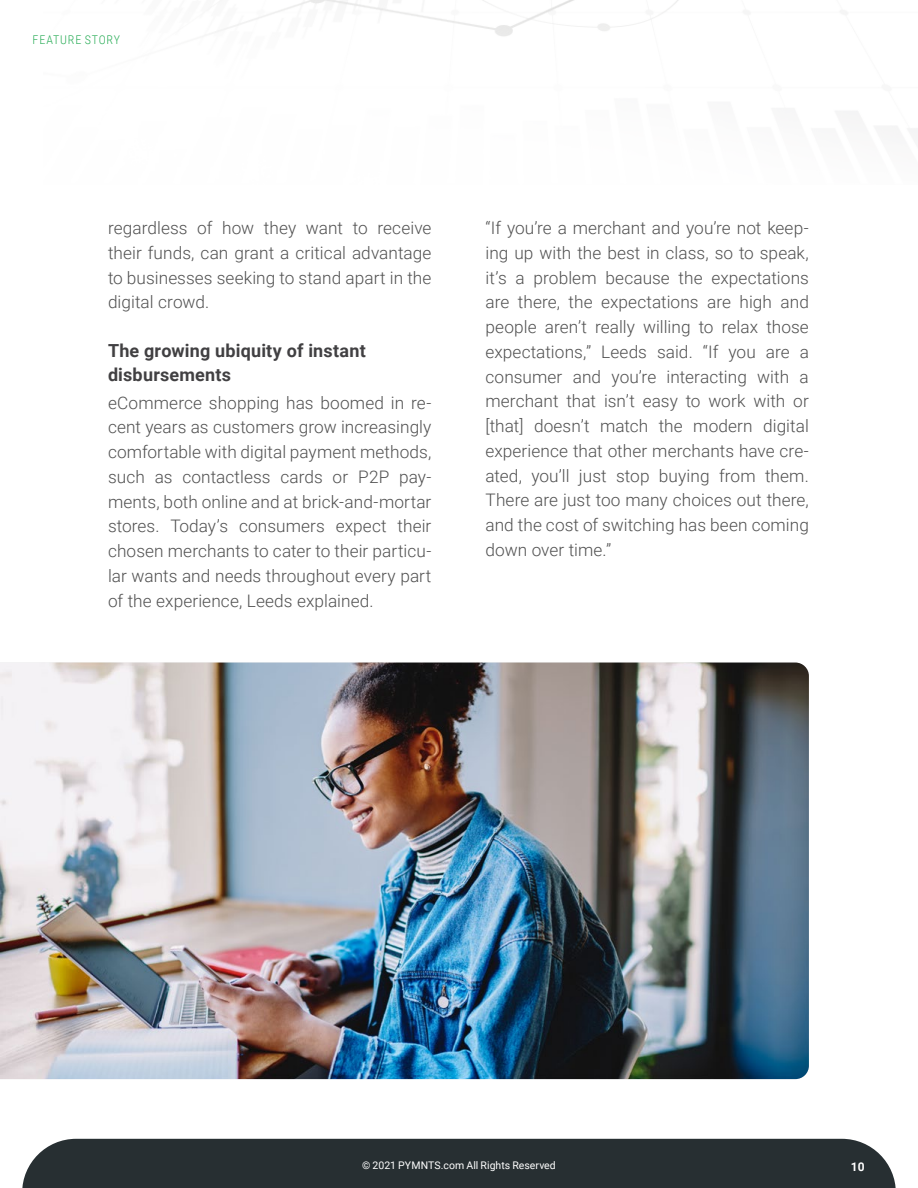
<style>
.page{position:relative;width:918px;height:1188px;background:#fff}
.page>*{position:absolute;margin:0;border:0;box-sizing:border-box;transform-origin:0 0}
.t1{font:700 18px/24px "Roboto";letter-spacing:.01em;color:#414042}
.t2{font:300 17.25px/24.8px "Roboto";letter-spacing:.005em;color:#505050;text-align:justify}
.t3{font:300 12px "Roboto Condensed";letter-spacing:.065em;color:#28ac56}
.t4{font:700 12px "Roboto";color:#fff}
.t5{font:10.5px "Roboto";letter-spacing:.005em;color:#fff}
</style>
<div class="page">
<div style="left:22px;top:1139px;width:874px;height:49px;background:#272f32"></div>
<img style="left:215px;top:0;width:703px;height:136px">
<img style="left:0;top:663px;width:809px;height:416px">
<p class="t3" style="left:33px;top:31px;width:89px">FEATURE STORY</p>
<p class="t2" style="left:108px;top:215px;width:325px">regardless of how they want to receive their funds, can grant a critical advantage to businesses seeking to stand apart in the digital crowd.</p>
<p class="t1" style="left:108px;top:338px;width:259px">The growing ubiquity of instant disbursements</p>
<p class="t2" style="left:108px;top:389px;width:325px">eCommerce shopping has boomed in re&shy;cent years as customers grow increasingly comfortable with digital payment methods, such as contactless cards or P2P pay&shy;ments, both online and at brick-and-mortar stores. Today’s consumers expect their chosen merchants to cater to their particu&shy;lar wants and needs throughout every part of the experience, Leeds explained.</p>
<p class="t2" style="left:485px;top:215px;width:325px">“If you’re a merchant and you’re not keep&shy;ing up with the best in class, so to speak, it’s a problem because the expectations are there, the expectations are high and people aren’t really willing to relax those expectations,” Leeds said. “If you are a consumer and you’re interacting with a merchant that isn’t easy to work with or [that] doesn’t match the modern digital experience that other merchants have cre&shy;ated, you’ll just stop buying from them.<br>There are just too many choices out there, and the cost of switching has been coming down over time.”</p>
<p class="t5" style="left:362px;top:1158px;width:195px">© 2021 PYMNTS.com All Rights Reserved</p>
<p class="t4" style="left:851px;top:1158px;width:15px">10</p>
</div>
